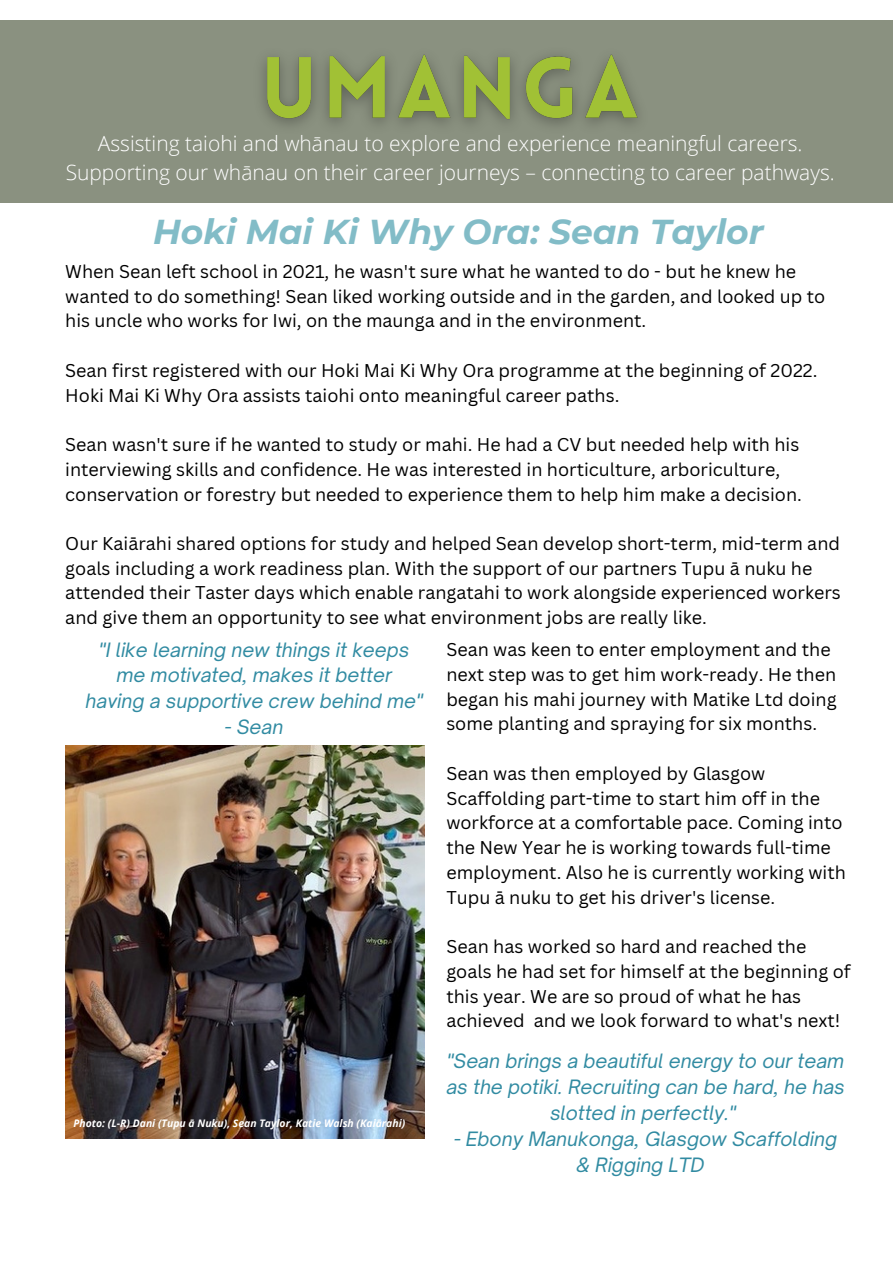
<style>
.page{position:relative;width:893px;height:1264px;background:#fff}
.page>*{position:absolute;margin:0;border:0;box-sizing:border-box;transform-origin:0 0}
.t1{font:italic 700 34.5px "Montserrat";color:#82bcc7}
.t2{font:300 21px/29.2px "Open Sans";color:#fff;text-align:center}
.t3{font:italic 18.9px/25.8px "Open Sauce One";color:#318ba2;text-align:center}
.t4{font:18px/24.8px "Canva Sans";color:#000}
.t5{font:italic 700 10.35px "Open Sans";color:#fff}
</style>
<div class="page">
<div style="left:0;top:20px;width:892px;height:182px;background:#8a9180"></div>
<img style="left:65px;top:745px;width:359px;height:393px">
<img style="left:262px;top:54px;width:376px;height:72px">
<p class="t2" style="left:66px;top:128px;width:770px">Assisting taiohi and whānau to explore and experience meaningful careers.<br>Supporting our whānau on their career journeys – connecting to career pathways.</p>
<h1 class="t1" style="left:153px;top:211px;width:612px">Hoki Mai Ki Why Ora: Sean Taylor</h1>
<p class="t4" style="left:65px;top:258px;width:761px">When Sean left school in 2021, he wasn't sure what he wanted to do - but he knew he wanted to do something! Sean liked working outside and in the garden, and looked up to his uncle who works for Iwi, on the maunga and in the environment.</p>
<p class="t4" style="left:65px;top:357px;width:753px">Sean first registered with our Hoki Mai Ki Why Ora programme at the beginning of 2022.<br>Hoki Mai Ki Why Ora assists taiohi onto meaningful career paths.</p>
<p class="t4" style="left:65px;top:431px;width:738px">Sean wasn't sure if he wanted to study or mahi. He had a CV but needed help with his interviewing skills and confidence. He was interested in horticulture, arboriculture, conservation or forestry but needed to experience them to help him make a decision.</p>
<p class="t4" style="left:65px;top:530px;width:776px">Our Kaiārahi shared options for study and helped Sean develop short-term, mid-term and goals including a work readiness plan. With the support of our partners Tupu ā nuku he attended their Taster days which enable rangatahi to work alongside experienced workers and give them an opportunity to see what environment jobs are really like.</p>
<p class="t3" style="left:85px;top:636px;width:338px">"I like learning new things it keeps me motivated, makes it better having a supportive crew behind me"</p>
<p class="t3" style="left:225px;top:714px;width:60px">- Sean</p>
<p class="t5" style="left:74px;top:1116px;width:333px">Photo: (L-R) Dani (Tupu ā Nuku), Sean Taylor, Katie Walsh (Kaiārahi)</p>
<p class="t4" style="left:446px;top:636px;width:392px">Sean was keen to enter employment and the next step was to get him work-ready. He then began his mahi journey with Matike Ltd doing some planting and spraying for six months.</p>
<p class="t4" style="left:446px;top:760px;width:401px">Sean was then employed by Glasgow Scaffolding part-time to start him off in the workforce at a comfortable pace. Coming into the New Year he is working towards full-time employment. Also he is currently working with Tupu ā nuku to get his driver's license.</p>
<p class="t4" style="left:446px;top:933px;width:406px">Sean has worked so hard and reached the goals he had set for himself at the beginning of this year. We are so proud of what he has achieved and we look forward to what's next!</p>
<p class="t3" style="left:446px;top:1047px;width:400px">"Sean brings a beautiful energy to our team as the potiki. Recruiting can be hard, he has slotted in perfectly."</p>
<p class="t3" style="left:454px;top:1125px;width:384px">- Ebony Manukonga, Glasgow Scaffolding &amp; Rigging LTD</p>
</div>
